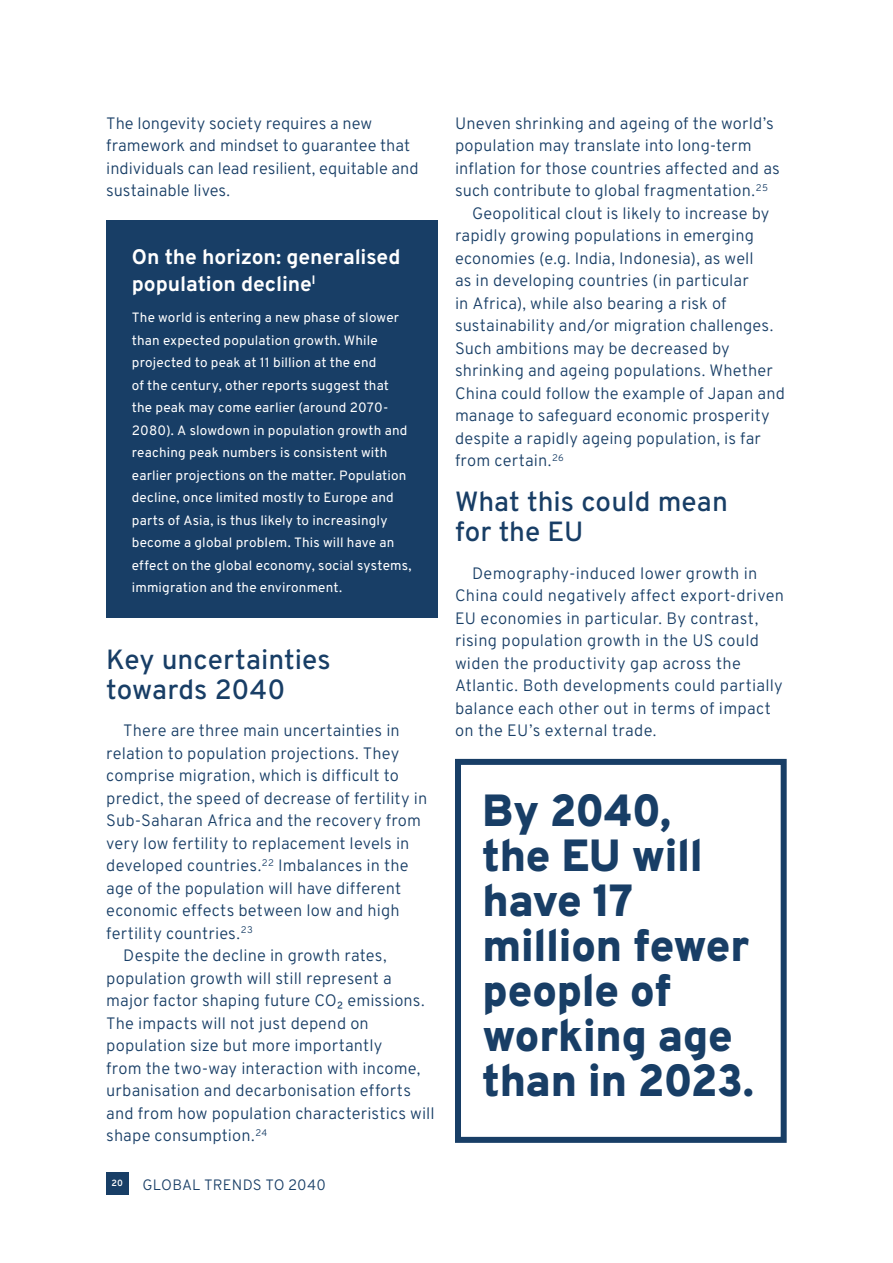
<style>
.page{position:relative;width:893px;height:1263px;background:#fff}
.page>*{position:absolute;margin:0;border:0;box-sizing:border-box;transform-origin:0 0}
.t1{font:900 45px/45px "Overpass";letter-spacing:-.02em;color:#183e66}
.t2{font:500 27.75px/30px "Overpass";color:#183e66}
.t3{font:700 21px/27px "Overpass";letter-spacing:-.005em;color:#fff}
.t4{font:300 16.5px/22.5px "Overpass";letter-spacing:.01em;color:#183e66}
.t5{font:300 15px "Overpass";letter-spacing:.01em;color:#183e66}
.t6{font:13.5px/22.5px "Overpass";letter-spacing:.015em;color:#fff}
.t7{font:600 9px "Overpass";color:#fff}
</style>
<div class="page">
<div style="left:106px;top:1172px;width:22px;height:23px;background:#183e66"></div>
<div style="left:106px;top:220px;width:332px;height:398px;background:#183e66"></div>
<div style="left:455px;top:759px;width:332px;height:384px;border:6px solid #183e66"></div>
<p class="t4" style="left:106px;top:111px;width:314px">The longevity society requires a new framework and mindset to guarantee that individuals can lead resilient, equitable and sustainable lives.</p>
<p class="t3" style="left:132px;top:243px;width:270px">On the horizon: generalised population decline<sup>I</sup> <sup>137</sup></p>
<p class="t6" style="left:132px;top:306px;width:281px">The world is entering a new phase of slower than expected population growth. While projected to peak at 11 billion at the end<br>of the century, other reports suggest that the peak may come earlier (around 2070- 2080). A slowdown in population growth and reaching peak numbers is consistent with earlier projections on the matter. Population decline, once limited mostly to Europe and parts of Asia, is thus likely to increasingly become a global problem. This will have an effect on the global economy, social systems, immigration and the environment.</p>
<h2 class="t2" style="left:106px;top:643px;width:226px">Key uncertainties towards 2040</h2>
<p class="t4" style="left:123px;top:719px;width:278px">There are three main uncertainties in</p>
<p class="t4" style="left:106px;top:741px;width:294px">relation to population projections. They</p>
<p class="t4" style="left:106px;top:764px;width:294px">comprise migration, which is difficult to</p>
<p class="t4" style="left:106px;top:786px;width:323px">predict, the speed of decrease of fertility in</p>
<p class="t4" style="left:106px;top:809px;width:316px">Sub-Saharan Africa and the recovery from</p>
<p class="t4" style="left:106px;top:831px;width:305px">very low fertility to replacement levels in</p>
<p class="t4" style="left:106px;top:854px;width:304px">developed countries.<sup>22</sup> Imbalances in the</p>
<p class="t4" style="left:106px;top:876px;width:296px">age of the population will have different</p>
<p class="t4" style="left:106px;top:899px;width:295px">economic effects between low and high</p>
<p class="t4" style="left:106px;top:921px;width:148px">fertility countries.<sup>23</sup></p>
<p class="t4" style="left:123px;top:944px;width:265px">Despite the decline in growth rates,</p>
<p class="t4" style="left:106px;top:966px;width:287px">population growth will still represent a</p>
<p class="t4" style="left:106px;top:989px;width:320px">major factor shaping future CO₂ emissions.</p>
<p class="t4" style="left:106px;top:1011px;width:264px">The impacts will not just depend on</p>
<p class="t4" style="left:106px;top:1034px;width:277px">population size but more importantly</p>
<p class="t4" style="left:106px;top:1056px;width:316px">from the two-way interaction with income,</p>
<p class="t4" style="left:106px;top:1079px;width:306px">urbanisation and decarbonisation efforts</p>
<p class="t4" style="left:106px;top:1101px;width:330px">and from how population characteristics will</p>
<p class="t4" style="left:106px;top:1124px;width:163px">shape consumption.<sup>24</sup></p>
<p class="t7" style="left:111px;top:1176px;width:13px">20</p>
<p class="t5" style="left:142px;top:1173px;width:185px">GLOBAL TRENDS TO 2040</p>
<p class="t4" style="left:455px;top:111px;width:320px">Uneven shrinking and ageing of the world’s</p>
<p class="t4" style="left:455px;top:134px;width:298px">population may translate into long-term</p>
<p class="t4" style="left:455px;top:156px;width:326px">inflation for those countries affected and as</p>
<p class="t4" style="left:455px;top:179px;width:315px">such contribute to global fragmentation.<sup>25</sup></p>
<p class="t4" style="left:472px;top:201px;width:299px">Geopolitical clout is likely to increase by</p>
<p class="t4" style="left:455px;top:224px;width:301px">rapidly growing populations in emerging</p>
<p class="t4" style="left:455px;top:246px;width:300px">economies (e.g. India, Indonesia), as well</p>
<p class="t4" style="left:455px;top:269px;width:295px">as in developing countries (in particular</p>
<p class="t4" style="left:455px;top:291px;width:273px">in Africa), while also bearing a risk of</p>
<p class="t4" style="left:455px;top:314px;width:320px">sustainability and/or migration challenges.</p>
<p class="t4" style="left:455px;top:336px;width:276px">Such ambitions may be decreased by</p>
<p class="t4" style="left:455px;top:359px;width:319px">shrinking and ageing populations. Whether</p>
<p class="t4" style="left:455px;top:381px;width:331px">China could follow the example of Japan and</p>
<p class="t4" style="left:455px;top:404px;width:316px">manage to safeguard economic prosperity</p>
<p class="t4" style="left:455px;top:426px;width:307px">despite a rapidly ageing population, is far</p>
<p class="t4" style="left:455px;top:449px;width:110px">from certain.<sup>26</sup></p>
<h2 class="t2" style="left:455px;top:486px;width:274px">What this could mean for the EU</h2>
<p class="t4" style="left:455px;top:561px;width:331px;text-indent:17px">Demography-induced lower growth in China could negatively affect export-driven EU economies in particular. By contrast, rising population growth in the US could widen the productivity gap across the Atlantic. Both developments could partially balance each other out in terms of impact on the EU’s external trade.</p>
<h1 class="t1" style="left:482px;top:786px;width:273px">By 2040,<br>the EU will have 17 million fewer people of working age than in 2023.</h1>
</div>
